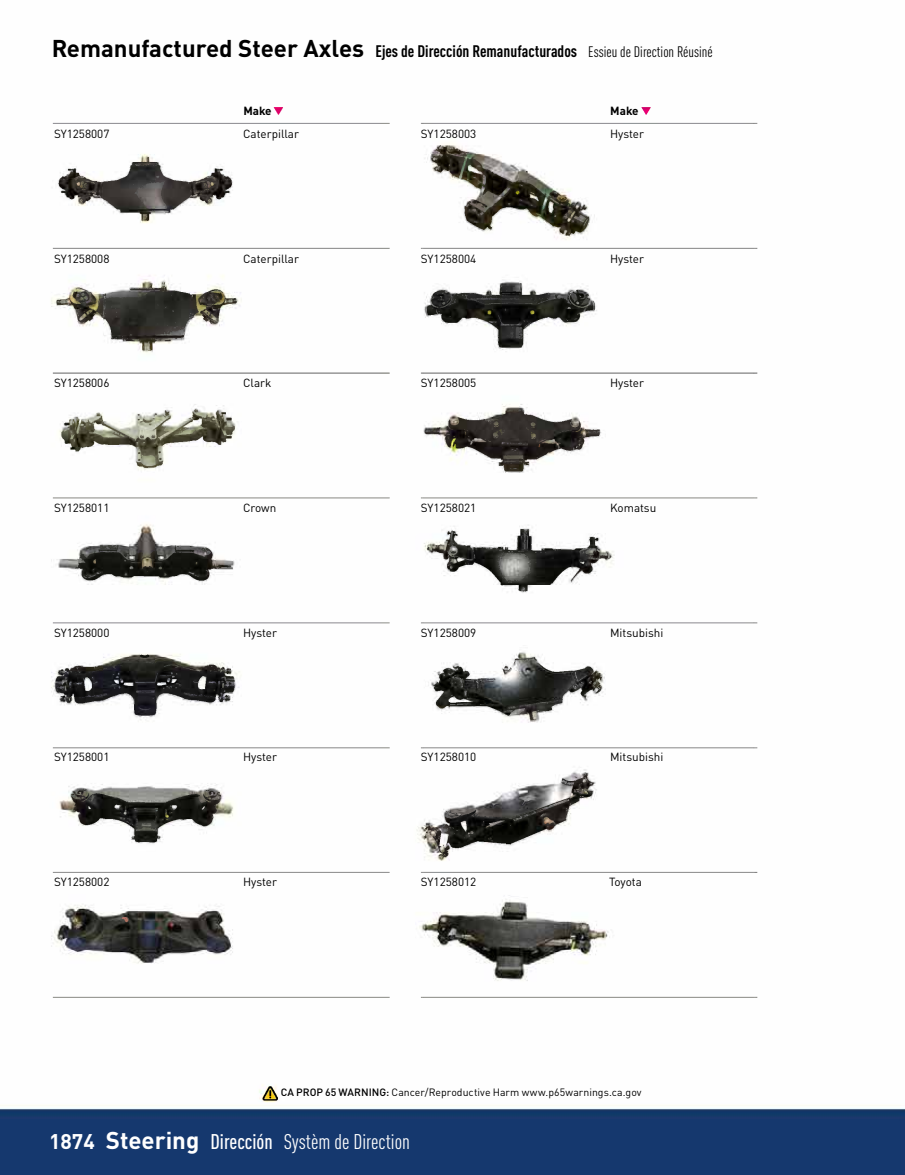
<style>
.page{position:relative;width:905px;height:1175px;background:#fff}
.page>*{position:absolute;margin:0;border:0;box-sizing:border-box;transform-origin:0 0}
.t1{font:condensed 21px "DIN Pro";color:#fff}
.t2{font:700 condensed 16.5px "DIN Pro";color:#000}
.t3{font:11.7px "DIN Pro";color:#000}
.t4{font:700 11.7px "DIN Pro";color:#000}
.t5{font:10.5px "DIN Pro";letter-spacing:.005em;color:#000}
.s1{font-stretch:normal;font-size:24px}
.s2{font-weight:400;font-size:15px}
.s3{font-weight:500}
.s4{font-weight:700;font-stretch:normal}
.s5{font-weight:700;font-stretch:normal;font-size:24px}
</style>
<div class="page">
<img style="left:0;top:107px;width:904px;height:1067px">
<h2 class="t2" style="left:52px;top:39px;width:662px"><span class="s1">Remanufactured Steer Axles</span> Ejes de Dirección Remanufacturados <span class="s2">Essieu de Direction Réusiné</span></h2>
<p class="t4" style="left:243px;top:101px;width:30px">Make</p>
<p class="t4" style="left:610px;top:101px;width:30px">Make</p>
<p class="t3" style="left:54px;top:125px;width:57px">SY1258007</p>
<p class="t3" style="left:243px;top:125px;width:57px">Caterpillar</p>
<p class="t3" style="left:421px;top:125px;width:57px">SY1258003</p>
<p class="t3" style="left:610px;top:125px;width:35px">Hyster</p>
<p class="t3" style="left:54px;top:249px;width:57px">SY1258008</p>
<p class="t3" style="left:243px;top:249px;width:57px">Caterpillar</p>
<p class="t3" style="left:421px;top:249px;width:57px">SY1258004</p>
<p class="t3" style="left:610px;top:249px;width:35px">Hyster</p>
<p class="t3" style="left:54px;top:374px;width:57px">SY1258006</p>
<p class="t3" style="left:243px;top:374px;width:30px">Clark</p>
<p class="t3" style="left:421px;top:374px;width:57px">SY1258005</p>
<p class="t3" style="left:610px;top:374px;width:35px">Hyster</p>
<p class="t3" style="left:54px;top:498px;width:57px">SY1258011</p>
<p class="t3" style="left:243px;top:498px;width:35px">Crown</p>
<p class="t3" style="left:421px;top:498px;width:57px">SY1258021</p>
<p class="t3" style="left:610px;top:498px;width:48px">Komatsu</p>
<p class="t3" style="left:54px;top:623px;width:57px">SY1258000</p>
<p class="t3" style="left:243px;top:623px;width:35px">Hyster</p>
<p class="t3" style="left:421px;top:623px;width:57px">SY1258009</p>
<p class="t3" style="left:610px;top:623px;width:55px">Mitsubishi</p>
<p class="t3" style="left:54px;top:747px;width:57px">SY1258001</p>
<p class="t3" style="left:243px;top:747px;width:35px">Hyster</p>
<p class="t3" style="left:421px;top:747px;width:57px">SY1258010</p>
<p class="t3" style="left:610px;top:747px;width:55px">Mitsubishi</p>
<p class="t3" style="left:54px;top:872px;width:57px">SY1258002</p>
<p class="t3" style="left:243px;top:872px;width:35px">Hyster</p>
<p class="t3" style="left:421px;top:872px;width:57px">SY1258012</p>
<p class="t3" style="left:609px;top:872px;width:34px">Toyota</p>
<p class="t5" style="left:281px;top:1083px;width:362px"><span class="s3">CA PROP 65 WARNING:</span> Cancer/Reproductive Harm www.p65warnings.ca.gov</p>
<h1 class="t1" style="left:49px;top:1126px;width:362px"><span class="s4">1874</span> <span class="s5">Steering</span> <span class="s3">Dirección</span> Systèm de Direction</h1>
</div>
